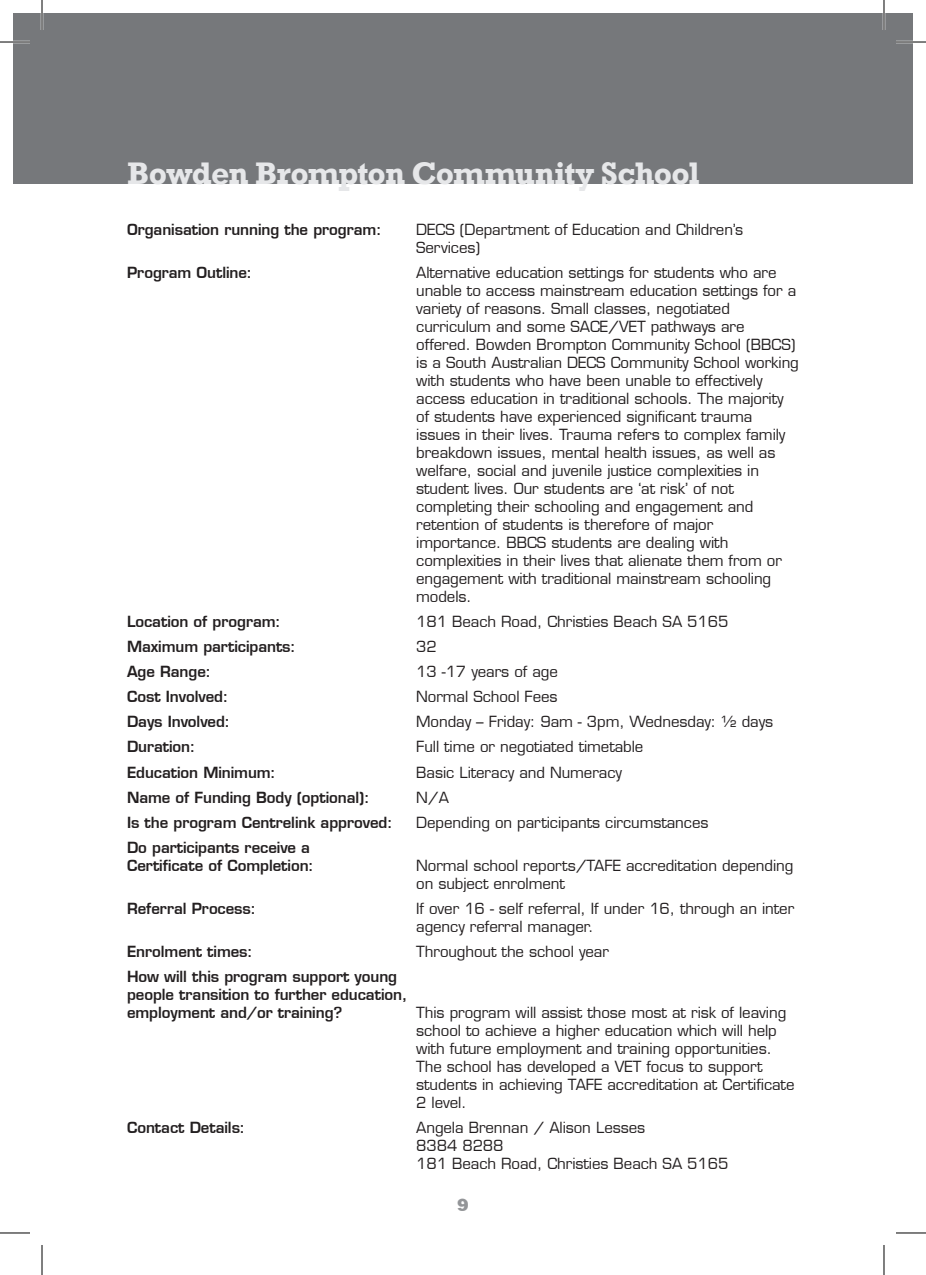
<style>
.page{position:relative;width:926px;height:1275px;background:#fff}
.page>*{position:absolute;margin:0;border:0;box-sizing:border-box;transform-origin:0 0}
.t1{font:700 32px "Rockwell";letter-spacing:-.025em;color:#e6e7e9}
.t2{font:800 18px "Rockwell";color:#939598}
.t3{font:15px/18px "Eurostile LT";letter-spacing:-.005em;color:#231f20}
.t4{font:600 15px/18px "Eurostile LT";letter-spacing:-.005em;color:#231f20}
</style>
<div class="page">
<div style="left:14px;top:14px;width:28px;height:170px;background:#76787b"></div>
<div style="left:42px;top:14px;width:870px;height:170px;background:#76787b"></div>
<hr style="left:0;top:41px;width:30px;height:2px;background:#fff">
<hr style="left:896px;top:41px;width:30px;height:2px;background:#fff">
<hr style="left:41px;top:0;width:2px;height:30px;background:#fff">
<hr style="left:883px;top:0;width:2px;height:30px;background:#fff">
<hr style="left:0;top:42px;width:30px;height:1px;background:#000">
<hr style="left:896px;top:42px;width:30px;height:1px;background:#000">
<hr style="left:0;top:1232px;width:30px;height:1px;background:#000">
<hr style="left:896px;top:1232px;width:30px;height:1px;background:#000">
<hr style="left:42px;top:0;width:1px;height:30px;background:#000">
<hr style="left:42px;top:1245px;width:1px;height:30px;background:#000">
<hr style="left:884px;top:0;width:1px;height:30px;background:#000">
<hr style="left:884px;top:1245px;width:1px;height:30px;background:#000">
<h1 class="t1" style="left:127px;top:154px;width:574px">Bowden Brompton Community School</h1>
<p class="t4" style="left:127px;top:220px;width:256px">Organisation running the program:</p>
<p class="t3" style="left:416px;top:220px;width:329px">DECS (Department of Education and Children’s<br>Services)</p>
<p class="t4" style="left:127px;top:263px;width:127px">Program Outline:</p>
<p class="t3" style="left:416px;top:263px;width:384px">Alternative education settings for students who are unable to access mainstream education settings for a variety of reasons. Small classes, negotiated curriculum and some SACE/VET pathways are offered. Bowden Brompton Community School (BBCS) is a South Australian DECS Community School working with students who have been unable to effectively access education in traditional schools. The majority of students have experienced significant trauma issues in their lives. Trauma refers to complex family breakdown issues, mental health issues, as well as welfare, social and juvenile justice complexities in student lives. Our students are ‘at risk’ of not completing their schooling and engagement and retention of students is therefore of major importance. BBCS students are dealing with complexities in their lives that alienate them from or engagement with traditional mainstream schooling models.</p>
<p class="t4" style="left:127px;top:612px;width:155px">Location of program:</p>
<p class="t3" style="left:416px;top:612px;width:314px">181 Beach Road, Christies Beach SA 5165</p>
<p class="t4" style="left:127px;top:637px;width:170px">Maximum participants:</p>
<p class="t3" style="left:416px;top:638px;width:22px">32</p>
<p class="t4" style="left:127px;top:662px;width:86px">Age Range:</p>
<p class="t3" style="left:416px;top:663px;width:143px">13 -17 years of age</p>
<p class="t4" style="left:127px;top:687px;width:103px">Cost Involved:</p>
<p class="t3" style="left:416px;top:688px;width:143px">Normal School Fees</p>
<p class="t4" style="left:127px;top:713px;width:105px">Days Involved:</p>
<p class="t3" style="left:416px;top:713px;width:359px">Monday – Friday: 9am - 3pm, Wednesday: ½ days</p>
<p class="t4" style="left:127px;top:738px;width:70px">Duration:</p>
<p class="t3" style="left:416px;top:738px;width:229px">Full time or negotiated timetable</p>
<p class="t4" style="left:127px;top:763px;width:150px">Education Minimum:</p>
<p class="t3" style="left:416px;top:763px;width:207px">Basic Literacy and Numeracy</p>
<p class="t4" style="left:127px;top:788px;width:244px">Name of Funding Body (optional):</p>
<p class="t3" style="left:416px;top:788px;width:34px">N/A</p>
<p class="t4" style="left:127px;top:813px;width:267px">Is the program Centrelink approved:</p>
<p class="t3" style="left:416px;top:813px;width:294px">Depending on participants circumstances</p>
<p class="t4" style="left:127px;top:838px;width:188px">Do participants receive a<br>Certificate of Completion:</p>
<p class="t3" style="left:416px;top:856px;width:379px">Normal school reports/TAFE accreditation depending on subject enrolment</p>
<p class="t4" style="left:127px;top:899px;width:131px">Referral Process:</p>
<p class="t3" style="left:416px;top:899px;width:380px">If over 16 - self referral, If under 16, through an inter agency referral manager.</p>
<p class="t4" style="left:127px;top:942px;width:127px">Enrolment times:</p>
<p class="t3" style="left:416px;top:942px;width:194px">Throughout the school year</p>
<p class="t4" style="left:127px;top:967px;width:282px">How will this program support young people transition to further education, employment and/or training?</p>
<p class="t3" style="left:416px;top:1003px;width:380px">This program will assist those most at risk of leaving school to achieve a higher education which will help with future employment and training opportunities.<br>The school has developed a VET focus to support students in achieving TAFE accreditation at Certificate 2 level.</p>
<p class="t4" style="left:127px;top:1118px;width:120px">Contact Details:</p>
<p class="t3" style="left:416px;top:1118px;width:314px">Angela Brennan / Alison Lesses<br>8384 8288<br>181 Beach Road, Christies Beach SA 5165</p>
<p class="t2" style="left:457px;top:1194px;width:14px">9</p>
</div>
